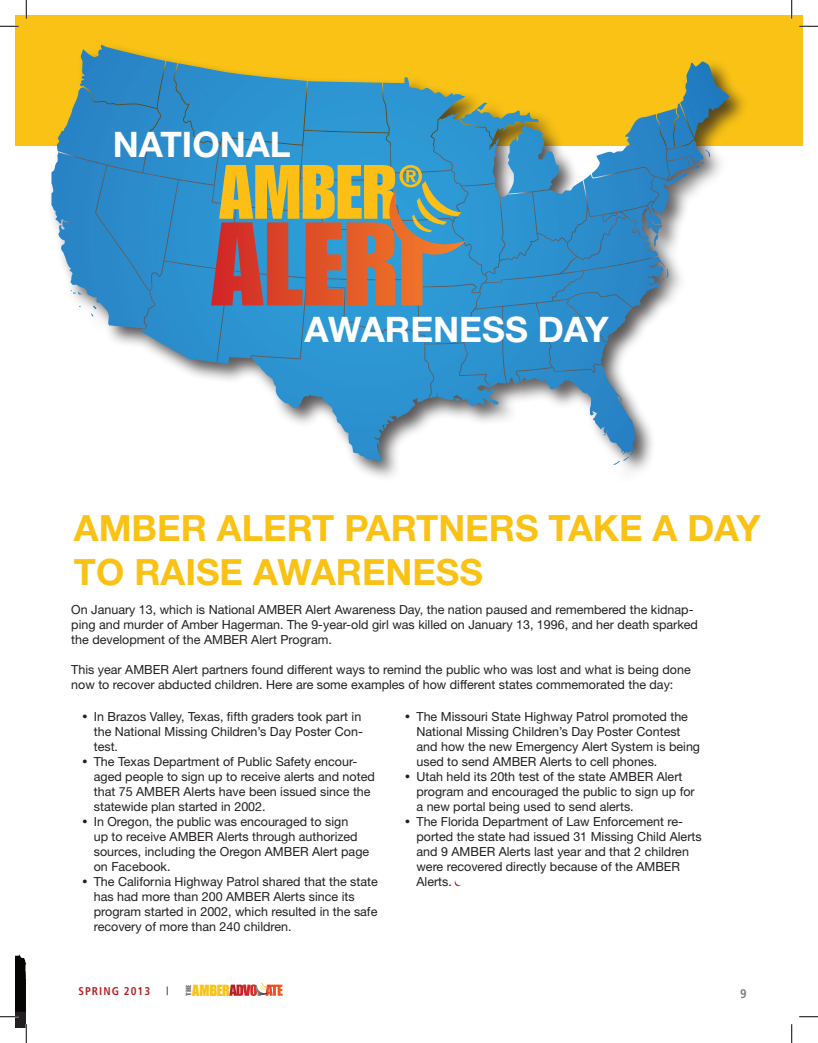
<style>
.page{position:relative;width:818px;height:1043px;background:#fff}
.page>*{position:absolute;margin:0;border:0;box-sizing:border-box;transform-origin:0 0}
.t1{font:700 36.25px/43.5px "Helvetica Neue";color:#f9c214}
.t2{font:700 35.25px "Helvetica Neue";color:#fff}
.t3{font:14.12px "Impact";letter-spacing:-.025em;color:#f9c214}
.t4{font:12.5px/15px "Helvetica Neue";color:#231f20}
.t5{font:700 condensed 12.5px "Frutiger";color:#7c7c7b}
.t6{font:700 condensed 11.25px "Frutiger";letter-spacing:.09em;color:#b41f23}
.t7{font:300 11.25px "Frutiger";color:#231f20}
.t8{font:6.5px "Impact";color:#7c7c7b;scale:1.22 1}
.s1{font-family:"Century Gothic"}
</style>
<div class="page">
<svg style="left:229px;top:982px;width:53px;height:14px"></svg>
<div style="left:15px;top:979px;width:11px;height:49px;background:#231f20"></div>
<div style="left:15px;top:15px;width:787px;height:130px;background:#f9c214"></div>
<svg style="left:454px;top:880px;width:7px;height:6px"></svg>
<div style="left:47px;top:42px;width:702px;height:443px;background:#231f20;opacity:.75"></div>
<svg style="left:51px;top:45px;width:678px;height:420px"></svg>
<svg style="left:0;top:25px;width:19px;height:2px"></svg>
<svg style="left:799px;top:25px;width:19px;height:2px"></svg>
<svg style="left:0;top:954px;width:26px;height:63px"></svg>
<svg style="left:799px;top:1016px;width:19px;height:1px"></svg>
<svg style="left:25px;top:0;width:2px;height:19px"></svg>
<svg style="left:25px;top:1024px;width:2px;height:18px"></svg>
<svg style="left:790px;top:0;width:2px;height:19px"></svg>
<svg style="left:791px;top:1024px;width:1px;height:18px"></svg>
<h2 class="t2" style="left:113px;top:122px;width:180px">NATIONAL</h2>
<h2 class="t2" style="left:304px;top:308px;width:305px">AWARENESS DAY</h2>
<h1 class="t1" style="left:74px;top:505px;width:688px">AMBER ALERT PARTNERS TAKE A DAY<br>TO RAISE AWARENESS</h1>
<p class="t4" style="left:71px;top:602px;width:628px">On January 13, which is National AMBER Alert Awareness Day, the nation paused and remembered the kidnap&shy;ping and murder of Amber Hagerman. The 9-year-old girl was killed on January 13, 1996, and her death sparked the development of the AMBER Alert Program.</p>
<p class="t4" style="left:71px;top:662px;width:621px">This year AMBER Alert partners found different ways to remind the public who was lost and what is being done now to recover abducted children. Here are some examples of how different states commemorated the day:</p>
<p class="t4" style="left:94px;top:708px;width:271px;text-indent:-13px"><span class="s1">•</span> In Brazos Valley, Texas, fifth graders took part in the National Missing Children’s Day Poster Con&shy;test.</p>
<p class="t4" style="left:94px;top:753px;width:282px;text-indent:-13px"><span class="s1">•</span> The Texas Department of Public Safety encour&shy;aged people to sign up to receive alerts and noted that 75 AMBER Alerts have been issued since the statewide plan started in 2002.</p>
<p class="t4" style="left:94px;top:813px;width:277px;text-indent:-13px"><span class="s1">•</span> In Oregon, the public was encouraged to sign<br>up to receive AMBER Alerts through authorized sources, including the Oregon AMBER Alert page on Facebook.</p>
<p class="t4" style="left:94px;top:873px;width:285px;text-indent:-13px"><span class="s1">•</span> The California Highway Patrol shared that the state has had more than 200 AMBER Alerts since its program started in 2002, which resulted in the safe recovery of more than 240 children.</p>
<p class="t4" style="left:416px;top:708px;width:285px;text-indent:-13px"><span class="s1">•</span> The Missouri State Highway Patrol promoted the National Missing Children’s Day Poster Contest and how the new Emergency Alert System is being used to send AMBER Alerts to cell phones.</p>
<p class="t4" style="left:416px;top:768px;width:280px;text-indent:-13px"><span class="s1">•</span> Utah held its 20th test of the state AMBER Alert program and encouraged the public to sign up for a new portal being used to send alerts.</p>
<p class="t4" style="left:416px;top:813px;width:287px;text-indent:-13px"><span class="s1">•</span> The Florida Department of Law Enforcement re&shy;ported the state had issued 31 Missing Child Alerts and 9 AMBER Alerts last year and that 2 children were recovered directly because of the AMBER Alerts.</p>
<p class="t6" style="left:78px;top:983px;width:73px">SPRING 2013</p>
<p class="t7" style="left:166px;top:984px;width:4px">|</p>
<p class="t8" style="left:184px;top:995px;width:11px;rotate:-90deg">THE</p>
<p class="t3" style="left:192px;top:979px;width:39px">AMBER</p>
<p class="t5" style="left:740px;top:985px;width:8px">9</p>
</div>
